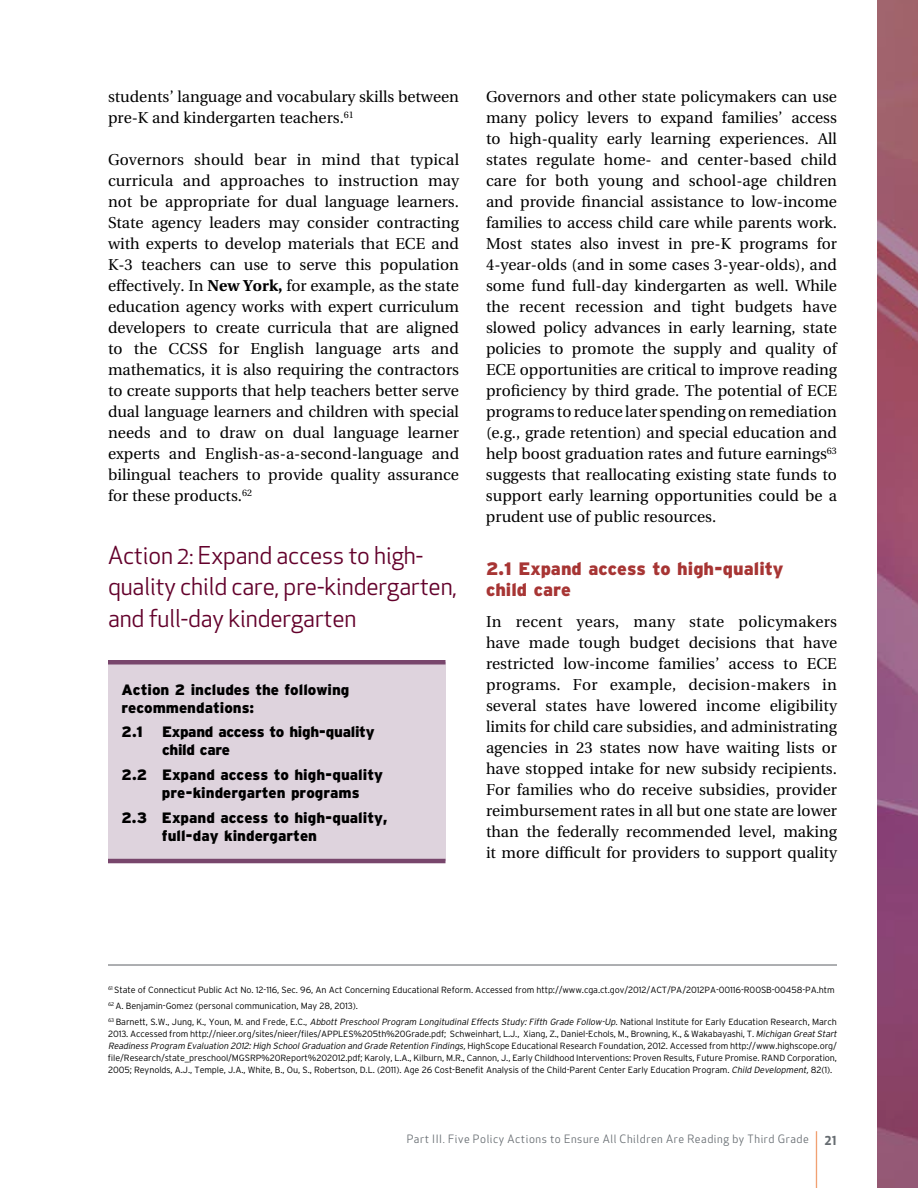
<style>
.page{position:relative;width:918px;height:1188px;background:#fff}
.page>*{position:absolute;margin:0;border:0;box-sizing:border-box;transform-origin:0 0}
.t1{font:69.6px "Apex New";color:#eb7530;scale:.17 1}
.t2{font:24px/31.5px "Apex New";letter-spacing:-.005em;color:#63002b}
.t3{font:900 18px/21px "Interstate";color:#a73534}
.t4{font:15.75px/21px "Utopia";color:#000;text-align:justify}
.t5{font:900 15px/18px "Interstate";color:#000}
.t6{font:900 15px/18px "Interstate";letter-spacing:-.02em;color:#000}
.t7{font:700 12px "Apex New";color:#666c71}
.t8{font:11.25px "Apex New";letter-spacing:.05em;color:#666c71}
.t9{font:300 9px/12px "Interstate";letter-spacing:-.01em;color:#000}
.s1{font-weight:700}
.s2{font-style:italic}
</style>
<div class="page">
<img style="left:878px;top:0;width:40px;height:1188px">
<div style="left:108px;top:662px;width:338px;height:199px;background:#ded3dd"></div>
<hr style="left:108px;top:660px;width:338px;height:4px;background:#78466c">
<hr style="left:108px;top:859px;width:338px;height:4px;background:#78466c">
<hr style="left:108px;top:964px;width:729px;height:2px;background:#939598">
<p class="t4" style="left:108px;top:86px;width:353px">students’ language and vocabulary skills between pre-K and kindergarten teachers.<sup>61</sup></p>
<p class="t4" style="left:108px;top:149px;width:353px">Governors should bear in mind that typical curricula and approaches to instruction may not be appropriate for dual language learners.<br>State agency leaders may consider contracting with experts to develop materials that ECE and K-3 teachers can use to serve this population effectively. In <span class="s1">New York,</span> for example, as the state education agency works with expert curriculum developers to create curricula that are aligned to the CCSS for English language arts and mathematics, it is also requiring the contractors to create supports that help teachers better serve dual language learners and children with special needs and to draw on dual language learner experts and English-as-a-second-language and bilingual teachers to provide quality assurance for these products.<sup>62</sup></p>
<h2 class="t2" style="left:108px;top:540px;width:351px">Action 2: Expand access to high&shy;quality child care, pre-kindergarten, and full-day kindergarten</h2>
<p class="t5" style="left:122px;top:680px;width:230px">Action 2 includes the following recommendations:</p>
<p class="t5" style="left:122px;top:723px;width:23px">2.1</p>
<p class="t6" style="left:162px;top:723px;width:214px">Expand access to high-quality child care</p>
<p class="t5" style="left:162px;top:766px;width:222px;text-indent:-40px">2.2 Expand access to high-quality pre-kindergarten programs</p>
<p class="t5" style="left:162px;top:808px;width:227px;text-indent:-40px">2.3 Expand access to high-quality, full-day kindergarten</p>
<p class="t4" style="left:486px;top:86px;width:353px">Governors and other state policymakers can use many policy levers to expand families’ access to high-quality early learning experiences. All states regulate home- and center-based child care for both young and school-age children and provide financial assistance to low-income families to access child care while parents work.<br>Most states also invest in pre-K programs for 4-year-olds (and in some cases 3-year-olds), and some fund full-day kindergarten as well. While the recent recession and tight budgets have slowed policy advances in early learning, state policies to promote the supply and quality of ECE opportunities are critical to improve reading proficiency by third grade. The potential of ECE programs to reduce later spending on remediation (e.g., grade retention) and special education and help boost graduation rates and future earnings<sup>63 </sup>suggests that reallocating existing state funds to support early learning opportunities could be a prudent use of public resources.</p>
<p class="t3" style="left:486px;top:557px;width:299px">2.1 Expand access to high-quality child care</p>
<p class="t4" style="left:486px;top:611px;width:353px">In recent years, many state policymakers have made tough budget decisions that have restricted low-income families’ access to ECE programs. For example, decision-makers in several states have lowered income eligibility limits for child care subsidies, and administrating agencies in 23 states now have waiting lists or have stopped intake for new subsidy recipients.<br>For families who do receive subsidies, provider reimbursement rates in all but one state are lower than the federally recommended level, making it more difficult for providers to support quality</p>
<p class="t9" style="left:108px;top:981px;width:731px;line-height:16px"><sup>61</sup> State of Connecticut Public Act No. 12-116, Sec. 96, An Act Concerning Educational Reform. Accessed from http://www.cga.ct.gov/2012/ACT/PA/2012PA-00116-R00SB-00458-PA.htm<br><sup>62</sup> A. Benjamin-Gomez (personal communication, May 28, 2013).<br><sup>63</sup> Barnett, S.W., Jung, K., Youn, M. and Frede, E.C., <span class="s2">AbbottPreschoolProgramLongitudinalEffectsStudy:FifthGradeFollow-Up.</span>National Institute for Early Education Research, March</p>
<p class="t9" style="left:108px;top:1028px;width:732px">2013. Accessed from http://nieer.org/sites/nieer/files/APPLES%205th%20Grade.pdf; Schweinhart, L.J., Xiang, Z., Daniel-Echols, M., Browning, K., &amp; Wakabayashi, T. <span class="s2">MichiganGreatStart ReadinessProgramEvaluation2012:HighSchoolGraduationandGradeRetentionFindings,</span>HighScope Educational Research Foundation, 2012. Accessed from http://www.highscope.org/ file/Research/state_preschool/MGSRP%20Report%202012.pdf; Karoly, L.A., Kilburn, M.R., Cannon, J., Early Childhood Interventions: Proven Results, Future Promise. RAND Corporation, 2005; Reynolds, A.J., Temple, J.A., White, B., Ou, S., Robertson, D.L. (2011). Age 26 Cost-Benefit Analysis of the Child-Parent Center Early Education Program. <span class="s2">ChildDevelopment,</span>82(1).</p>
<p class="t8" style="left:407px;top:1132px;width:404px">Part III. Five Policy Actions to Ensure All Children Are Reading by Third Grade</p>
<h1 class="t1" style="left:815px;top:1119px;width:19px">|</h1>
<p class="t7" style="left:824px;top:1131px;width:14px">21</p>
</div>
